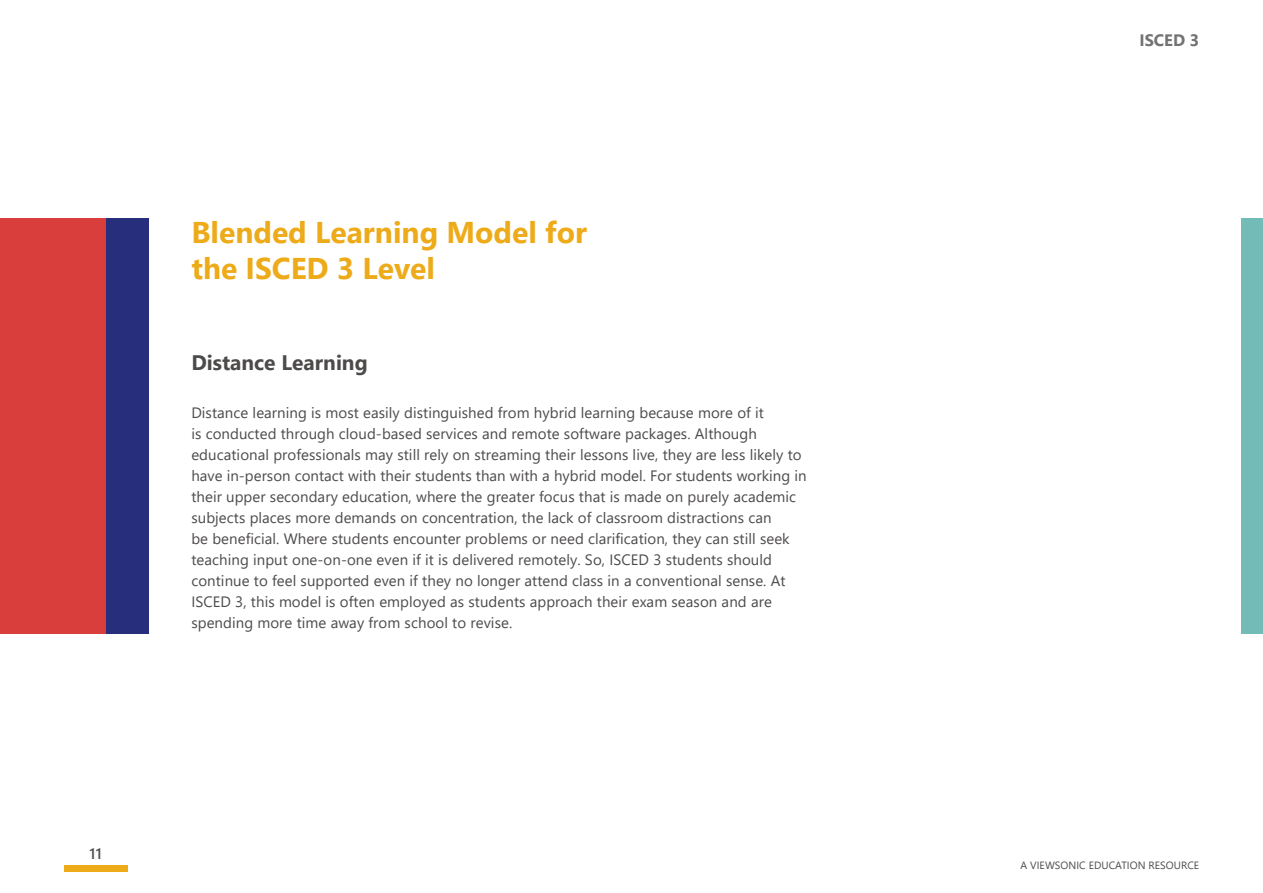
<style>
.page{position:relative;width:1263px;height:893px;background:#fff}
.page>*{position:absolute;margin:0;border:0;box-sizing:border-box;transform-origin:0 0}
.t1{font:700 30px/36px "Segoe UI";color:#edab19}
.t2{font:700 21px "Segoe UI";color:#4d4a4a}
.t3{font:700 16.5px "Segoe UI";color:#727272}
.t4{font:15px/21px "Segoe UI";letter-spacing:.005em;color:#4d4a4a}
.t5{font:600 15px "Segoe UI";color:#4d4a4a}
.t6{font:10.5px "Segoe UI";letter-spacing:.005em;color:#4d4a4a}
</style>
<div class="page">
<div style="left:0;top:218px;width:106px;height:416px;background:#d93e3c"></div>
<div style="left:1242px;top:218px;width:21px;height:416px;background:#73bbb6"></div>
<div style="left:106px;top:218px;width:43px;height:416px;background:#272f7d"></div>
<div style="left:64px;top:865px;width:64px;height:7px;background:#edab19"></div>
<p class="t5" style="left:90px;top:839px;width:14px">11</p>
<h2 class="t1" style="left:191px;top:212px;width:397px">Blended Learning Model for the ISCED 3 Level</h2>
<h3 class="t2" style="left:191px;top:343px;width:178px">Distance Learning</h3>
<h6 class="t4" style="left:191px;top:401px;width:617px">Distance learning is most easily distinguished from hybrid learning because more of it<br>is conducted through cloud-based services and remote software packages. Although educational professionals may still rely on streaming their lessons live, they are less likely to have in-person contact with their students than with a hybrid model. For students working in their upper secondary education, where the greater focus that is made on purely academic subjects places more demands on concentration, the lack of classroom distractions can<br>be beneficial. Where students encounter problems or need clarification, they can still seek teaching input one-on-one even if it is delivered remotely. So, ISCED 3 students should continue to feel supported even if they no longer attend class in a conventional sense. At ISCED 3, this model is often employed as students approach their exam season and are spending more time away from school to revise.</h6>
<p class="t3" style="left:1139px;top:25px;width:61px">ISCED 3</p>
<p class="t6" style="left:1020px;top:855px;width:180px">A VIEWSONIC EDUCATION RESOURCE</p>
</div>
